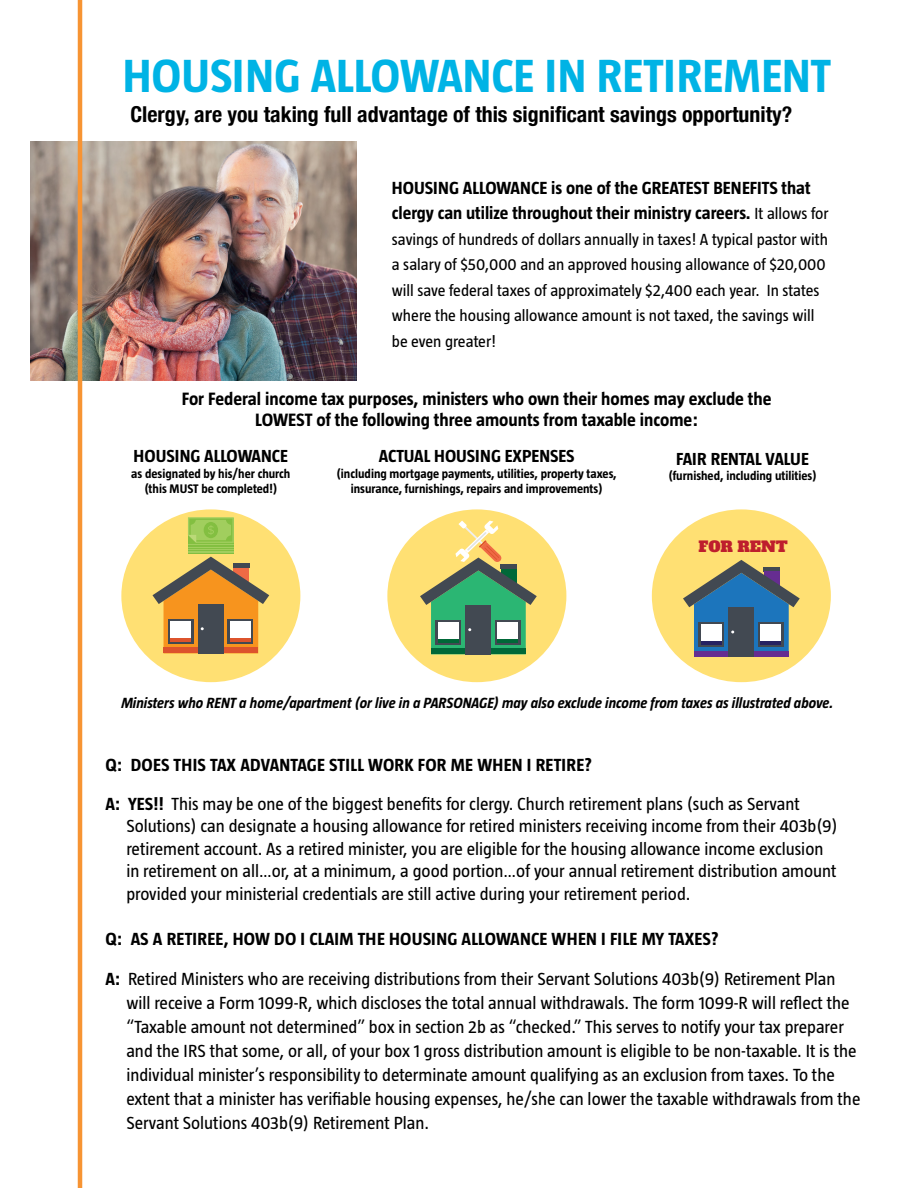
<style>
.page{position:relative;width:918px;height:1188px;background:#fff}
.page>*{position:absolute;margin:0;border:0;box-sizing:border-box;transform-origin:0 0}
.t1{font:700 47.7px "Taz";color:#00b3e5}
.t2{font:700 condensed 21.9px "Helvetica Neue";color:#000}
.t3{font:700 18.3px "Taz";color:#000}
.t4{font:18px/24px "Taz";color:#000}
.t5{font:700 18px/25.5px "Taz";color:#000}
.t6{font:700 17.85px "Taz";color:#000}
.t7{font:16.5px/25.5px "Taz";color:#000}
.t8{font:italic 700 15.15px "Taz";color:#000}
.t9{font:14.7px "Alfa Slab One";color:#be1e2d;scale:1.04 1}
.t10{font:700 12.75px/15.3px "Taz";color:#000;text-align:center}
.s1{font-weight:400;font-size:16.5px}
.s2{font-weight:700}
</style>
<div class="page">
<img style="left:31px;top:141px;width:326px;height:239px">
<hr style="left:78px;top:0;width:4px;height:1188px;background:#f79433">
<div style="left:652px;top:509px;width:179px;height:173px;background:#ffe073;border-radius:50%"></div>
<svg style="left:683px;top:560px;width:117px;height:97px"></svg>
<div style="left:699px;top:622px;width:25px;height:25px;background:#424952"></div>
<div style="left:701px;top:624px;width:21px;height:21px;background:#fff"></div>
<div style="left:758px;top:622px;width:26px;height:25px;background:#424952"></div>
<div style="left:760px;top:624px;width:21px;height:21px;background:#fff"></div>
<hr style="left:701px;top:641px;width:21px;height:4px;background:#262262">
<hr style="left:760px;top:641px;width:21px;height:4px;background:#262262">
<div style="left:387px;top:509px;width:179px;height:173px;background:#ffe073;border-radius:50%"></div>
<svg style="left:420px;top:521px;width:117px;height:133px"></svg>
<div style="left:121px;top:509px;width:179px;height:173px;background:#ffe073;border-radius:50%"></div>
<svg style="left:152px;top:557px;width:117px;height:96px"></svg>
<svg style="left:168px;top:619px;width:26px;height:24px"></svg>
<div style="left:170px;top:621px;width:21px;height:20px;background:#fff"></div>
<svg style="left:228px;top:619px;width:25px;height:24px"></svg>
<div style="left:230px;top:621px;width:21px;height:20px;background:#fff"></div>
<hr style="left:170px;top:638px;width:21px;height:3px;background:#dd532c">
<hr style="left:230px;top:638px;width:21px;height:3px;background:#dd532c">
<div style="left:188px;top:528px;width:46px;height:26px;background:#a1ce5e"></div>
<div style="left:188px;top:526px;width:46px;height:25px;background:#83bf41"></div>
<div style="left:188px;top:524px;width:46px;height:26px;background:#a1ce5e"></div>
<svg style="left:188px;top:523px;width:46px;height:26px"></svg>
<div style="left:188px;top:520px;width:46px;height:25px;background:#a1ce5e"></div>
<div style="left:188px;top:518px;width:46px;height:26px;background:#83bf41"></div>
<svg style="left:188px;top:517px;width:46px;height:26px"></svg>
<p class="t1" style="left:123px;top:49px;width:710px">HOUSING ALLOWANCE IN RETIREMENT</p>
<p class="t2" style="left:131px;top:96px;width:663px">Clergy, are you taking full advantage of this significant savings opportunity?</p>
<p class="t5" style="left:392px;top:175px;width:438px">HOUSING ALLOWANCE is one of the GREATEST BENEFITS that clergy can utilize throughout their ministry careers. <span class="s1">It allows for</span></p>
<p class="t7" style="left:392px;top:226px;width:438px">savings of hundreds of dollars annually in taxes! A typical pastor with a salary of $50,000 and an approved housing allowance of $20,000 will save federal taxes of approximately $2,400 each year. In states where the housing allowance amount is not taxed, the savings will be even greater!</p>
<p class="t3" style="left:182px;top:389px;width:591px">For Federal income tax purposes, ministers who own their homes may exclude the</p>
<p class="t3" style="left:255px;top:410px;width:444px">LOWEST of the following three amounts from taxable income:</p>
<p class="t6" style="left:379px;top:446px;width:197px">ACTUAL HOUSING EXPENSES</p>
<p class="t10" style="left:337px;top:465px;width:282px">(including mortgage payments, utilities, property taxes, insurance, furnishings, repairs and improvements)</p>
<p class="t6" style="left:134px;top:446px;width:156px">HOUSING ALLOWANCE</p>
<p class="t10" style="left:131px;top:465px;width:161px">as designated by his/her church</p>
<p class="t10" style="left:144px;top:481px;width:135px">(this MUST be completed!)</p>
<p class="t6" style="left:676px;top:449px;width:134px">FAIR RENTAL VALUE</p>
<p class="t10" style="left:668px;top:468px;width:150px">(furnished, including utilities)</p>
<p class="t9" style="left:699px;top:537px;width:87px">FOR RENT</p>
<p class="t8" style="left:121px;top:694px;width:713px">Ministers who RENT a home/apartment (or live in a PARSONAGE) may also exclude income from taxes as illustrated above.</p>
<p class="t5" style="left:105px;top:752px;width:488px">Q: DOES THIS TAX ADVANTAGE STILL WORK FOR ME WHEN I RETIRE?</p>
<p class="t4" style="left:126px;top:792px;width:713px;line-height:22.5px;text-indent:-21px"><span class="s2">A: YES!!</span> This may be one of the biggest benefits for clergy. Church retirement plans (such as Servant Solutions) can designate a housing allowance for retired ministers receiving income from their 403b(9) retirement account. As a retired minister, you are eligible for the housing allowance income exclusion in retirement on all…or, at a minimum, a good portion…of your annual retirement distribution amount provided your ministerial credentials are still active during your retirement period.</p>
<p class="t5" style="left:105px;top:926px;width:615px">Q: AS A RETIREE, HOW DO I CLAIM THE HOUSING ALLOWANCE WHEN I FILE MY TAXES?</p>
<p class="t4" style="left:126px;top:967px;width:736px;text-indent:-21px"><span class="s2">A:</span> Retired Ministers who are receiving distributions from their Servant Solutions 403b(9) Retirement Plan will receive a Form 1099-R, which discloses the total annual withdrawals. The form 1099-R will reflect the “Taxable amount not determined” box in section 2b as “checked.” This serves to notify your tax preparer and the IRS that some, or all, of your box 1 gross distribution amount is eligible to be non-taxable. It is the individual minister’s responsibility to determinate amount qualifying as an exclusion from taxes. To the extent that a minister has verifiable housing expenses, he/she can lower the taxable withdrawals from the Servant Solutions 403b(9) Retirement Plan.</p>
</div>
